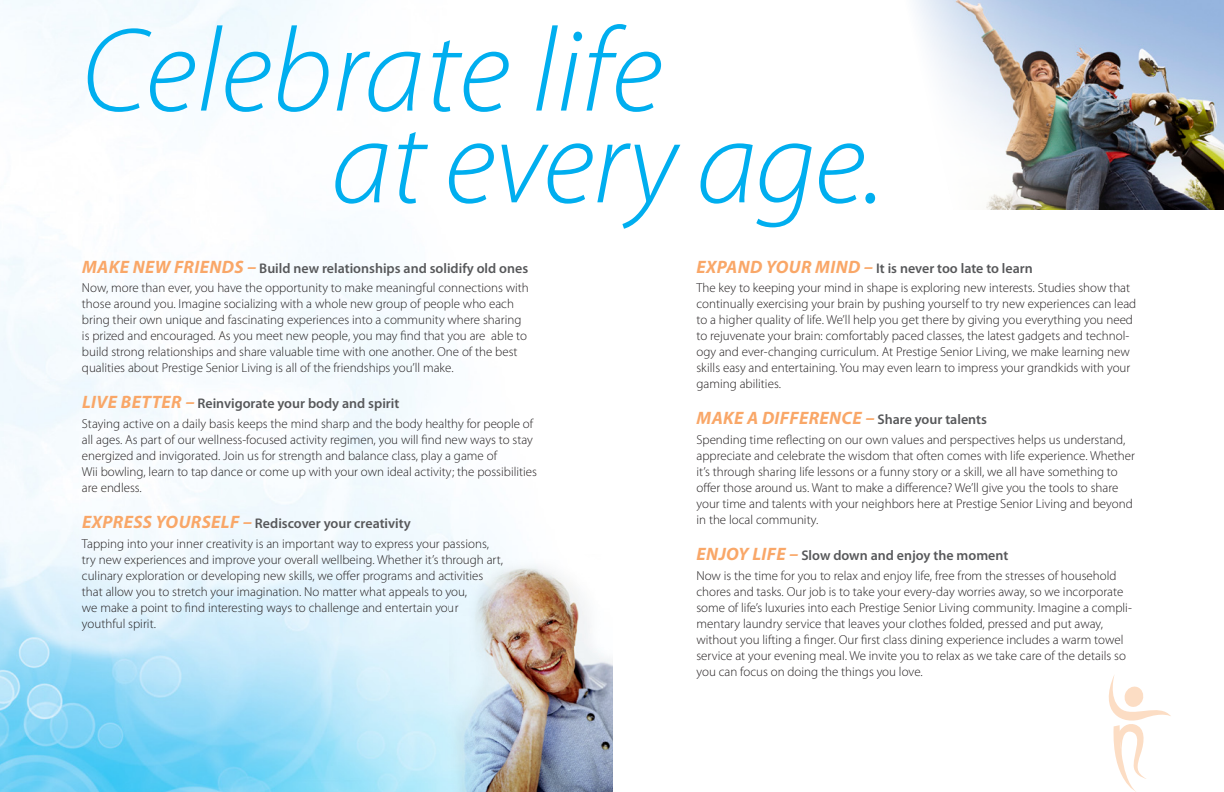
<style>
.page{position:relative;width:1224px;height:792px;background:#fff}
.page>*{position:absolute;margin:0;border:0;box-sizing:border-box;transform-origin:0 0}
.t1{font:italic 300 120px "Myriad Pro";color:#00aeef}
.new_subhead{font:italic 700 18px "Myriad Pro";letter-spacing:.02em;color:#f9a768}
.new_subhead-2{font:600 14px "Myriad Pro";color:#57585a}
.body_2{font:300 13px/16px "Myriad Pro";color:#231f20}
.s1{font-weight:700;font-style:italic;font-size:18px;color:#f9a768}
.s2{font-weight:600;font-style:normal;font-size:14px;color:#57585a}
</style>
<div class="page">
<img style="left:0;top:0;width:497px;height:792px">
<img style="left:915px;top:0;width:309px;height:210px">
<svg style="left:1108px;top:675px;width:63px;height:117px"></svg>
<img style="left:450px;top:555px;width:163px;height:237px">
<p class="t1" style="left:82px;top:-1px;width:582px">Celebrate life</p>
<p class="t1" style="left:331px;top:90px;width:555px">at every age.</p>
<p class="new_subhead-2" style="left:82px;top:259px;width:448px"><span class="s1">MAKE NEW FRIENDS –</span> Build new relationships and solidify old ones</p>
<p class="body_2" style="left:82px;top:280px;width:448px">Now, more than ever, you have the opportunity to make meaningful connections with those around you. Imagine socializing with a whole new group of people who each bring their own unique and fascinating experiences into a community where sharing is prized and encouraged. As you meet new people, you may find that you are able to build strong relationships and share valuable time with one another. One of the best qualities about Prestige Senior Living is all of the friendships you’ll make.</p>
<p class="new_subhead-2" style="left:82px;top:395px;width:319px"><span class="s1">LIVE BETTER –</span> Reinvigorate your body and spirit</p>
<p class="body_2" style="left:82px;top:415px;width:457px">Staying active on a daily basis keeps the mind sharp and the body healthy for people of all ages. As part of our wellness-focused activity regimen, you will find new ways to stay energized and invigorated. Join us for strength and balance class, play a game of<br>Wii bowling, learn to tap dance or come up with your own ideal activity; the possibilities are endless.</p>
<p class="new_subhead-2" style="left:82px;top:514px;width:330px"><span class="s1">EXPRESS YOURSELF –</span> Rediscover your creativity</p>
<p class="body_2" style="left:82px;top:535px;width:423px">Tapping into your inner creativity is an important way to express your passions, try new experiences and improve your overall wellbeing. Whether it’s through art, culinary exploration or developing new skills, we offer programs and activities that allow you to stretch your imagination. No matter what appeals to you,<br>we make a point to find interesting ways to challenge and entertain your youthful spirit.</p>
<p class="new_subhead-2" style="left:697px;top:259px;width:338px"><span class="s1">EXPAND YOUR MIND –</span> It is never too late to learn</p>
<p class="body_2" style="left:696px;top:280px;width:441px">The key to keeping your mind in shape is exploring new interests. Studies show that continually exercising your brain by pushing yourself to try new experiences can lead to a higher quality of life. We’ll help you get there by giving you everything you need to rejuvenate your brain: comfortably paced classes, the latest gadgets and technol&shy;ogy and ever-changing curriculum. At Prestige Senior Living, we make learning new skills easy and entertaining. You may even learn to impress your grandkids with your gaming abilities.</p>
<p class="new_subhead" style="left:697px;top:407px;width:292px">MAKE A DIFFERENCE – <span class="s2">Share your talents</span></p>
<p class="body_2" style="left:696px;top:431px;width:440px">Spending time reflecting on our own values and perspectives helps us understand, appreciate and celebrate the wisdom that often comes with life experience. Whether it’s through sharing life lessons or a funny story or a skill, we all have something to offer those around us. Want to make a difference? We’ll give you the tools to share your time and talents with your neighbors here at Prestige Senior Living and beyond in the local community.</p>
<p class="new_subhead-2" style="left:697px;top:546px;width:313px"><span class="s1">ENJOY LIFE –</span> Slow down and enjoy the moment</p>
<p class="body_2" style="left:696px;top:567px;width:437px">Now is the time for you to relax and enjoy life, free from the stresses of household chores and tasks. Our job is to take your every-day worries away, so we incorporate some of life’s luxuries into each Prestige Senior Living community. Imagine a compli&shy;mentary laundry service that leaves your clothes folded, pressed and put away, without you lifting a finger. Our first class dining experience includes a warm towel service at your evening meal. We invite you to relax as we take care of the details so you can focus on doing the things you love.</p>
</div>
